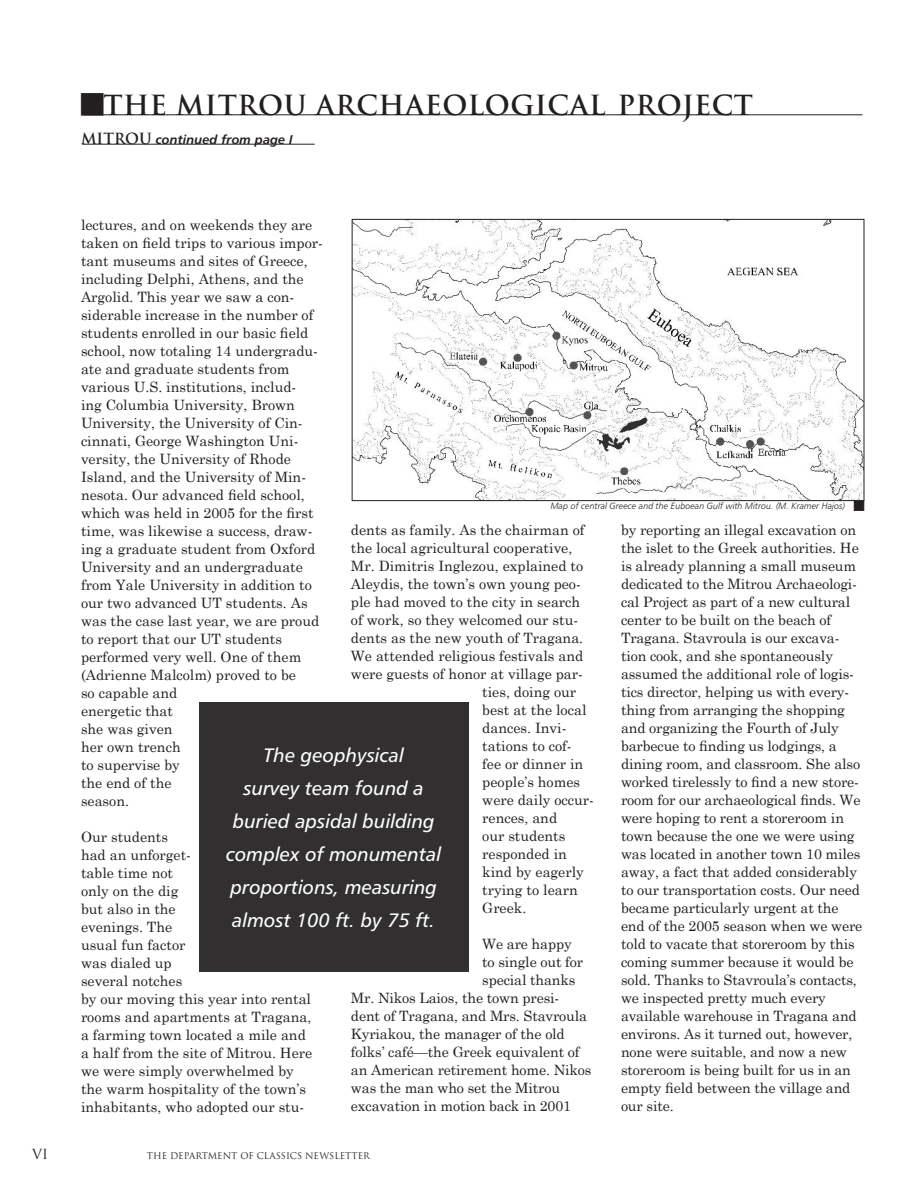
<style>
.page{position:relative;width:918px;height:1188px;background:#fff}
.page>*{position:absolute;margin:0;border:0;box-sizing:border-box;transform-origin:0 0}
.t1{font:700 27px "Trajan Pro";letter-spacing:.02em;color:#231f20}
.t2{font:19.5px/33px "Humanist 777 BT Italic B";color:#fff;text-align:center}
.t3{font:14.25px/18px "Century Schoolbook";color:#231f20}
.t4{font:13.5px "Trajan Pro";color:#231f20}
.t5{font:12.75px "Humanist 777 BT Bold Italic B";color:#231f20}
.t6{font:9px "Humanist 777 BT Light Italic B";color:#231f20}
.t7{font:9px "Trajan Pro";color:#231f20}
.s1{font-family:"Trajan Pro";font-weight:700;font-size:15px}
</style>
<div class="page">
<hr style="left:82px;top:114px;width:781px;height:1px;background:#231f20">
<div style="left:199px;top:702px;width:270px;height:270px;background:#312f30"></div>
<img style="left:354px;top:221px;width:508px;height:278px">
<div style="left:352px;top:219px;width:512px;height:282px;border:1px solid #231f20"></div>
<hr style="left:82px;top:144px;width:233px;height:1px;background:#231f20">
<div style="left:854px;top:501px;width:10px;height:10px;background:#231f20;border:1px solid #231f20"></div>
<svg style="left:82px;top:114px;width:22px;height:1px"></svg>
<h1 class="t1" style="left:104px;top:88px;width:651px">THE MITROU ARCHAEOLOGICAL PROJECT</h1>
<p class="t5" style="left:81px;top:131px;width:214px"><span class="s1">MITROU</span> continued from page I</p>
<p class="t3" style="left:81px;top:215px;width:243px">lectures, and on weekends they are taken on field trips to various impor&shy;tant museums and sites of Greece, including Delphi, Athens, and the<br>Argolid. This year we saw a con&shy;siderable increase in the number of students enrolled in our basic field school, now totaling 14 undergradu&shy;ate and graduate students from various U.S. institutions, includ-<br>ing Columbia University, Brown<br>University, the University of Cin&shy;cinnati, George Washington Uni&shy;versity, the University of Rhode<br>Island, and the University of Min&shy;nesota. Our advanced field school, which was held in 2005 for the first time, was likewise a success, draw&shy;ing a graduate student from Oxford<br>University and an undergraduate from Yale University in addition to our two advanced UT students. As was the case last year, we are proud to report that our UT students performed very well. One of them (Adrienne Malcolm) proved to be<br>so capable and<br>energetic that<br>she was given<br>her own trench<br>to supervise by<br>the end of the<br>season.</p>
<p class="t3" style="left:81px;top:827px;width:233px">Our students<br>had an unforget-<br>table time not<br>only on the dig<br>but also in the<br>evenings. The<br>usual fun factor<br>was dialed up<br>several notches<br>by our moving this year into rental rooms and apartments at Tragana, a farming town located a mile and a half from the site of Mitrou. Here we were simply overwhelmed by the warm hospitality of the town’s inhabitants, who adopted our stu-</p>
<p class="t6" style="left:551px;top:500px;width:296px">Map of central Greece and the Euboean Gulf with Mitrou. (M. Kramer Hajos)</p>
<p class="t3" style="left:351px;top:521px;width:235px">dents as family. As the chairman of</p>
<p class="t3" style="left:351px;top:539px;width:223px">the local agricultural cooperative,</p>
<p class="t3" style="left:351px;top:557px;width:234px">Mr. Dimitris Inglezou, explained to</p>
<p class="t3" style="left:351px;top:575px;width:231px">Aleydis, the town’s own young peo-</p>
<p class="t3" style="left:351px;top:593px;width:231px">ple had moved to the city in search</p>
<p class="t3" style="left:351px;top:611px;width:229px">of work, so they welcomed our stu-</p>
<p class="t3" style="left:351px;top:629px;width:234px">dents as the new youth of Tragana.</p>
<p class="t3" style="left:351px;top:647px;width:234px">We attended religious festivals and</p>
<p class="t3" style="left:351px;top:665px;width:233px">were guests of honor at village par-</p>
<p class="t3" style="left:482px;top:683px;width:95px">ties, doing our</p>
<p class="t3" style="left:482px;top:701px;width:106px">best at the local</p>
<p class="t3" style="left:482px;top:719px;width:86px">dances. Invi-</p>
<p class="t3" style="left:482px;top:737px;width:91px">tations to cof-</p>
<p class="t3" style="left:482px;top:755px;width:103px">fee or dinner in</p>
<p class="t3" style="left:482px;top:773px;width:99px">people’s homes</p>
<p class="t3" style="left:482px;top:791px;width:113px">were daily occur-</p>
<p class="t3" style="left:482px;top:809px;width:76px">rences, and</p>
<p class="t3" style="left:482px;top:827px;width:85px">our students</p>
<p class="t3" style="left:482px;top:845px;width:86px">responded in</p>
<p class="t3" style="left:482px;top:863px;width:103px">kind by eagerly</p>
<p class="t3" style="left:482px;top:881px;width:97px">trying to learn</p>
<p class="t3" style="left:482px;top:899px;width:46px">Greek.</p>
<p class="t3" style="left:482px;top:935px;width:91px">We are happy</p>
<p class="t3" style="left:482px;top:953px;width:102px">to single out for</p>
<p class="t3" style="left:482px;top:971px;width:95px">special thanks</p>
<p class="t3" style="left:351px;top:989px;width:210px">Mr. Nikos Laios, the town presi-</p>
<p class="t3" style="left:351px;top:1007px;width:238px">dent of Tragana, and Mrs. Stavroula</p>
<p class="t3" style="left:351px;top:1025px;width:215px">Kyriakou, the manager of the old</p>
<p class="t3" style="left:351px;top:1043px;width:230px">folks’ café—the Greek equivalent of</p>
<p class="t3" style="left:351px;top:1061px;width:242px">an American retirement home. Nikos</p>
<p class="t3" style="left:351px;top:1079px;width:211px">was the man who set the Mitrou</p>
<p class="t3" style="left:351px;top:1097px;width:222px">excavation in motion back in 2001</p>
<p class="t3" style="left:621px;top:521px;width:243px">by reporting an illegal excavation on the islet to the Greek authorities. He is already planning a small museum dedicated to the Mitrou Archaeologi&shy;cal Project as part of a new cultural center to be built on the beach of Tragana. Stavroula is our excava&shy;tion cook, and she spontaneously assumed the additional role of logis&shy;tics director, helping us with every&shy;thing from arranging the shopping and organizing the Fourth of July barbecue to finding us lodgings, a dining room, and classroom. She also worked tirelessly to find a new store&shy;room for our archaeological finds. We were hoping to rent a storeroom in town because the one we were using was located in another town 10 miles away, a fact that added considerably to our transportation costs. Our need became particularly urgent at the end of the 2005 season when we were told to vacate that storeroom by this coming summer because it would be sold. Thanks to Stavroula’s contacts, we inspected pretty much every available warehouse in Tragana and environs. As it turned out, however, none were suitable, and now a new storeroom is being built for us in an empty field between the village and our site.</p>
<h2 class="t2" style="left:226px;top:738px;width:217px">The geophysical<br>survey team found a buried apsidal building complex of monumental proportions, measuring almost 100 ft. by 75 ft.</h2>
<p class="t4" style="left:32px;top:1146px;width:17px">VI</p>
<p class="t7" style="left:147px;top:1150px;width:225px">THE DEPARTMENT OF CLASSICS NEWSLETTER</p>
</div>
